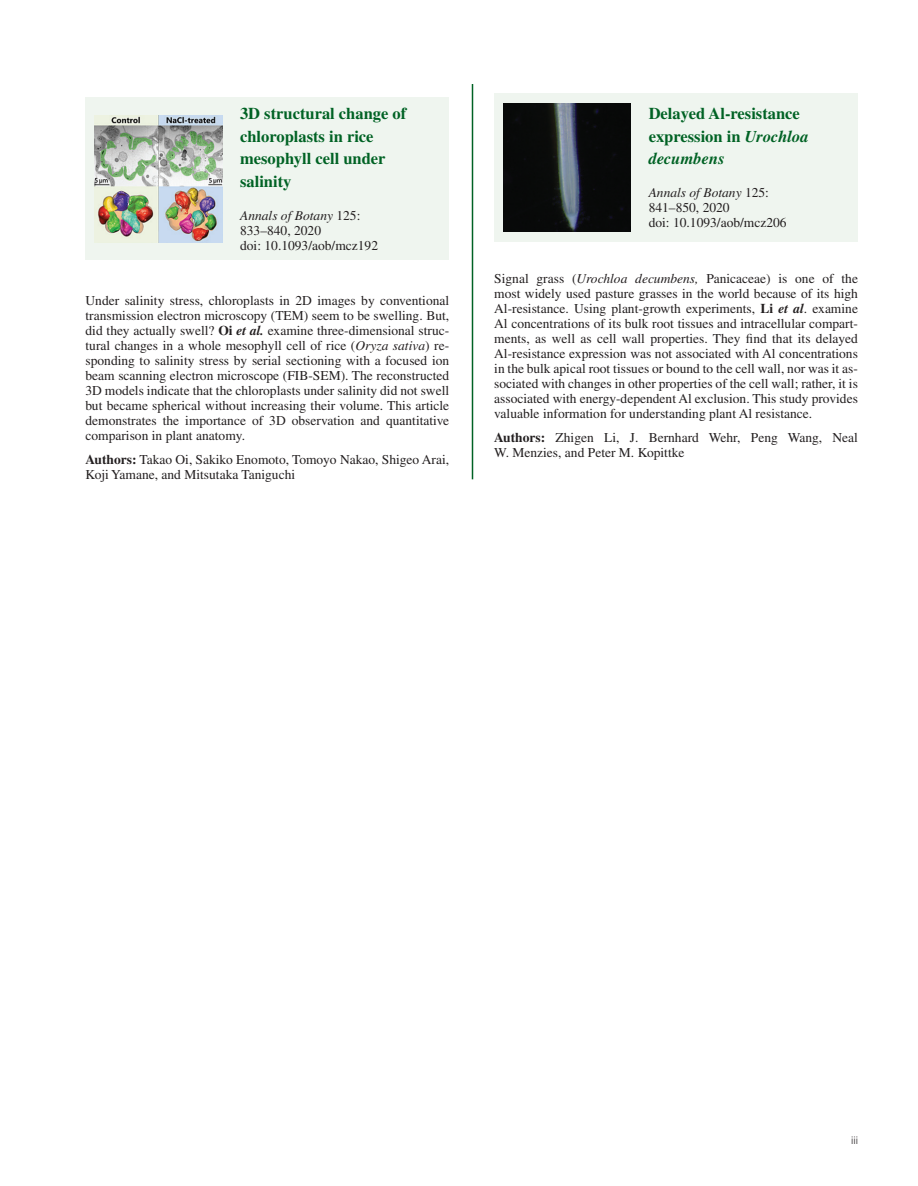
<style>
.page{position:relative;width:918px;height:1186px;background:#fff}
.page>*{position:absolute;margin:0;border:0;box-sizing:border-box;transform-origin:0 0}
.t1{font:700 16.5px/22.5px "Times LT Std";color:#006224}
.t2{font:13.5px/15px "Times LT Std";color:#231f20}
.t3{font:300 10.5px "Helvetica LT Std";color:#231f20}
.s1{font-style:italic}
.s2{font-weight:700}
.s3{font-weight:700;font-style:italic}
</style>
<div class="page">
<hr style="left:472px;top:84px;width:1px;height:395px;background:#006224">
<div style="left:86px;top:98px;width:363px;height:100px;background:#eff5ef"></div>
<div style="left:86px;top:196px;width:363px;height:58px;background:#eff5ef"></div>
<div style="left:86px;top:241px;width:363px;height:19px;background:#eff5ef"></div>
<div style="left:494px;top:93px;width:364px;height:82px;background:#eff5ef"></div>
<div style="left:494px;top:173px;width:364px;height:59px;background:#eff5ef"></div>
<div style="left:494px;top:218px;width:364px;height:24px;background:#eff5ef"></div>
<img style="left:94px;top:115px;width:128px;height:128px">
<img style="left:503px;top:104px;width:128px;height:128px">
<p class="t1" style="left:240px;top:102px;width:168px">3D structural change of chloroplasts in rice mesophyll cell under salinity</p>
<p class="t2" style="left:240px;top:208px;width:139px"><span class="s1">Annals of Botany</span> 125:<br>833–840, 2020<br>doi: 10.1093/aob/mcz192</p>
<p class="t2" style="left:86px;top:293px;width:365px;text-align:justify">Under salinity stress, chloroplasts in 2D images by conventional transmission electron microscopy (TEM) seem to be swelling. But, did they actually swell? <span class="s2">Oi</span> <span class="s3">et al.</span> examine three-dimensional struc&shy;tural changes in a whole mesophyll cell of rice (<span class="s1">Oryza sativa</span>) re&shy;sponding to salinity stress by serial sectioning with a focused ion beam scanning electron microscope (FIB-SEM). The reconstructed 3D models indicate that the chloroplasts under salinity did not swell but became spherical without increasing their volume. This article demonstrates the importance of 3D observation and quantitative comparison in plant anatomy.</p>
<p class="t2" style="left:86px;top:452px;width:365px"><span class="s2">Authors:</span> Takao Oi, Sakiko Enomoto, Tomoyo Nakao, Shigeo Arai,<br>Koji Yamane, and Mitsutaka Taniguchi</p>
<p class="t1" style="left:649px;top:102px;width:161px">Delayed Al-resistance expression in <span class="s1">Urochloa decumbens</span></p>
<p class="t2" style="left:649px;top:185px;width:139px"><span class="s1">Annals of Botany</span> 125:<br>841–850, 2020<br>doi: 10.1093/aob/mcz206</p>
<p class="t2" style="left:494px;top:271px;width:365px;text-align:justify">Signal grass (<span class="s1">Urochloa decumbens,</span> Panicaceae) is one of the most widely used pasture grasses in the world because of its high Al-resistance. Using plant-growth experiments, <span class="s2">Li</span> <span class="s3">et al</span>. examine Al concentrations of its bulk root tissues and intracellular compart&shy;ments, as well as cell wall properties. They find that its delayed Al-resistance expression was not associated with Al concentrations in the bulk apical root tissues or bound to the cell wall, nor was it as&shy;sociated with changes in other properties of the cell wall; rather, it is associated with energy-dependent Al exclusion. This study provides valuable information for understanding plant Al resistance.</p>
<p class="t2" style="left:494px;top:430px;width:365px"><span class="s2">Authors:</span> Zhigen Li, J. Bernhard Wehr, Peng Wang, Neal<br>W. Menzies, and Peter M. Kopittke</p>
<p class="t3" style="left:851px;top:1134px;width:8px">iii</p>
</div>
